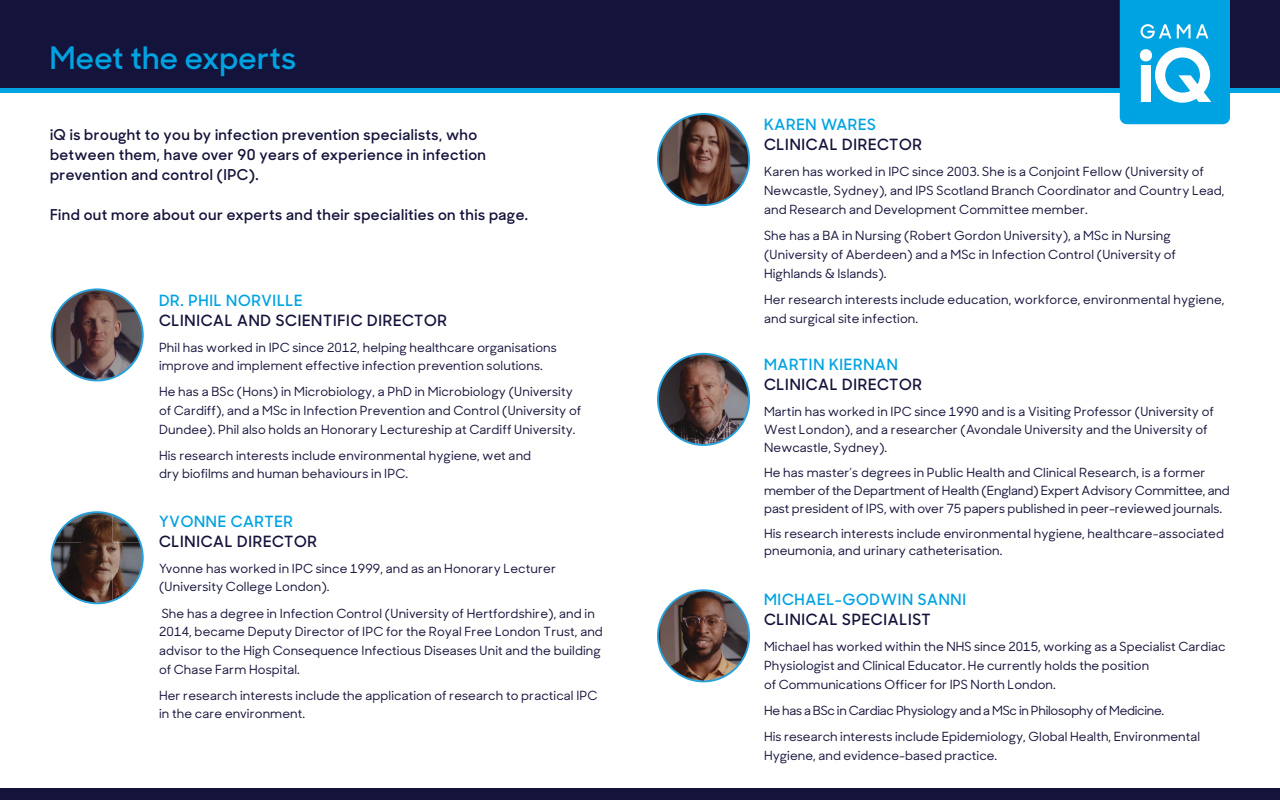
<style>
.page{position:relative;width:1280px;height:800px;background:#fff}
.page>*{position:absolute;margin:0;border:0;box-sizing:border-box;transform-origin:0 0}
.t1{font:600 31px "Sharp Sans Display No 1";letter-spacing:.01em;color:#00a3e1}
.t2{font:600 15.5px "Sharp Sans Display No 1";letter-spacing:.05em;color:#14133b}
.t3{font:600 15.5px "Sharp Sans Display No 1";letter-spacing:.05em;color:#00a3e1}
.t4{font:600 15px/20px "Sharp Sans Display No 1";letter-spacing:.03em;color:#14133b}
.t5{font:500 12.6px/18.6px "Sharp Sans Display No 1";letter-spacing:.01em;color:#14133b}
</style>
<div class="page">
<div style="left:0;top:789px;width:1280px;height:11px;background:#14133b"></div>
<svg style="left:51px;top:288px;width:93px;height:93px"></svg>
<svg style="left:51px;top:511px;width:93px;height:93px"></svg>
<svg style="left:657px;top:113px;width:93px;height:93px"></svg>
<svg style="left:657px;top:353px;width:93px;height:93px"></svg>
<svg style="left:657px;top:589px;width:93px;height:93px"></svg>
<hr style="left:0;top:88px;width:1280px;height:4px;background:#00a3e1">
<div style="left:0;top:0;width:1280px;height:88px;background:#14133b"></div>
<svg style="left:1120px;top:0;width:110px;height:124px;background:#2eb3e6"></svg>
<h1 class="t1" style="left:50px;top:34px;width:248px">Meet the experts</h1>
<p class="t4" style="left:50px;top:124px;width:438px">iQ is brought to you by infection prevention specialists, who between them, have over 90 years of experience in infection prevention and control (IPC).</p>
<p class="t4" style="left:50px;top:204px;width:480px">Find out more about our experts and their specialities on this page.</p>
<p class="t3" style="left:159px;top:288px;width:145px">DR. PHIL NORVILLE</p>
<p class="t2" style="left:159px;top:308px;width:289px">CLINICAL AND SCIENTIFIC DIRECTOR</p>
<p class="t5" style="left:159px;top:337px;width:399px">Phil has worked in IPC since 2012, helping healthcare organisations improve and implement effective infection prevention solutions.</p>
<p class="t5" style="left:159px;top:382px;width:424px">He has a BSc (Hons) in Microbiology, a PhD in Microbiology (University of Cardiff), and a MSc in Infection Prevention and Control (University of<br>Dundee). Phil also holds an Honorary Lectureship at Cardiff University.</p>
<p class="t5" style="left:159px;top:445px;width:374px">His research interests include environmental hygiene, wet and dry biofilms and human behaviours in IPC.</p>
<p class="t3" style="left:159px;top:509px;width:135px">YVONNE CARTER</p>
<p class="t2" style="left:159px;top:529px;width:160px">CLINICAL DIRECTOR</p>
<p class="t5" style="left:159px;top:559px;width:398px">Yvonne has worked in IPC since 1999, and as an Honorary Lecturer (University College London).</p>
<p class="t5" style="left:159px;top:603px;width:445px">She has a degree in Infection Control (University of Hertfordshire), and in 2014, became Deputy Director of IPC for the Royal Free London Trust, and advisor to the High Consequence Infectious Diseases Unit and the building of Chase Farm Hospital.</p>
<p class="t5" style="left:159px;top:686px;width:440px">Her research interests include the application of research to practical IPC in the care environment.</p>
<p class="t3" style="left:764px;top:113px;width:113px">KAREN WARES</p>
<p class="t2" style="left:764px;top:133px;width:160px">CLINICAL DIRECTOR</p>
<p class="t5" style="left:764px;top:162px;width:462px">Karen has worked in IPC since 2003. She is a Conjoint Fellow (University of<br>Newcastle, Sydney), and IPS Scotland Branch Coordinator and Country Lead, and Research and Development Committee member.</p>
<p class="t5" style="left:764px;top:226px;width:413px">She has a BA in Nursing (Robert Gordon University), a MSc in Nursing (University of Aberdeen) and a MSc in Infection Control (University of<br>Highlands &amp; Islands).</p>
<p class="t5" style="left:764px;top:290px;width:462px">Her research interests include education, workforce, environmental hygiene, and surgical site infection.</p>
<p class="t3" style="left:764px;top:352px;width:135px">MARTIN KIERNAN</p>
<p class="t2" style="left:764px;top:373px;width:160px">CLINICAL DIRECTOR</p>
<p class="t5" style="left:764px;top:402px;width:451px;line-height:17.8px">Martin has worked in IPC since 1990 and is a Visiting Professor (University of<br>West London), and a researcher (Avondale University and the University of<br>Newcastle, Sydney).</p>
<p class="t5" style="left:764px;top:463px;width:467px;line-height:17.8px">He has master’s degrees in Public Health and Clinical Research, is a former member of the Department of Health (England) Expert Advisory Committee, and past president of IPS, with over 75 papers published in peer-reviewed journals.</p>
<p class="t5" style="left:764px;top:525px;width:461px;line-height:16.9px">His research interests include environmental hygiene, healthcare-associated pneumonia, and urinary catheterisation.</p>
<p class="t3" style="left:764px;top:587px;width:204px">MICHAEL-GODWIN SANNI</p>
<p class="t2" style="left:764px;top:608px;width:168px">CLINICAL SPECIALIST</p>
<p class="t5" style="left:764px;top:637px;width:463px">Michael has worked within the NHS since 2015, working as a Specialist Cardiac<br>Physiologist and Clinical Educator. He currently holds the position<br>of Communications Officer for IPS North London.</p>
<p class="t5" style="left:764px;top:696px;width:438px;line-height:26.5px">He has a BSc in Cardiac Physiology and a MSc in Philosophy of Medicine.<br>His research interests include Epidemiology, Global Health, Environmental</p>
<p class="t5" style="left:764px;top:746px;width:235px">Hygiene, and evidence-based practice.</p>
</div>
